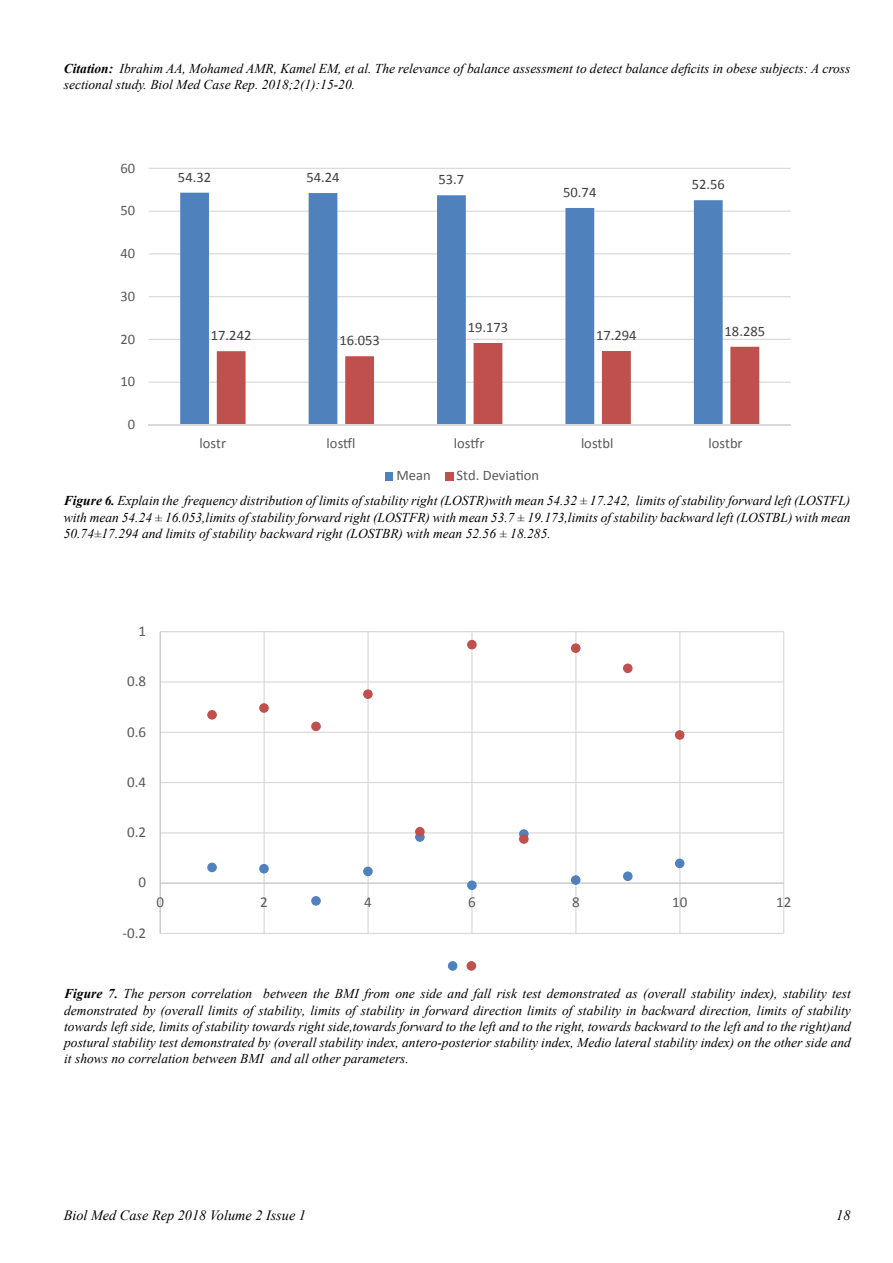
<style>
.page{position:relative;width:893px;height:1263px;background:#fff}
.page>*{position:absolute;margin:0;border:0;box-sizing:border-box;transform-origin:0 0}
.t1{font:15px "Calibri";color:#595959}
.t2{font:14.55px "Calibri";color:#595959}
.t3{font:14.55px "Calibri";color:#404040}
.t4{font:italic 14.25px "Times New Roman";color:#000}
.t5{font:italic 13.5px/16.2px "Times New Roman";color:#000;text-align:justify}
.s1{font-weight:700}
</style>
<div class="page">
<svg style="left:148px;top:168px;width:643px;height:313px"></svg>
<svg style="left:159px;top:631px;width:626px;height:340px"></svg>
<p class="t5" style="left:64px;top:60px;width:788px"><span class="s1">Citation:</span> Ibrahim AA, Mohamed AMR, Kamel EM, et al. The relevance of balance assessment to detect balance deficits in obese subjects: A cross sectional study. Biol Med Case Rep. 2018;2(1):15-20.</p>
<p class="t2" style="left:120px;top:158px;width:16px">60</p>
<p class="t2" style="left:120px;top:201px;width:16px">50</p>
<p class="t2" style="left:120px;top:244px;width:16px">40</p>
<p class="t2" style="left:120px;top:287px;width:16px">30</p>
<p class="t2" style="left:120px;top:329px;width:16px">20</p>
<p class="t2" style="left:120px;top:372px;width:16px">10</p>
<p class="t2" style="left:128px;top:415px;width:9px">0</p>
<p class="t3" style="left:178px;top:167px;width:35px">54.32</p>
<p class="t3" style="left:306px;top:168px;width:35px">54.24</p>
<p class="t3" style="left:438px;top:170px;width:27px">53.7</p>
<p class="t3" style="left:211px;top:326px;width:42px">17.242</p>
<p class="t3" style="left:339px;top:331px;width:42px">16.053</p>
<p class="t3" style="left:468px;top:318px;width:42px">19.173</p>
<p class="t3" style="left:563px;top:183px;width:35px">50.74</p>
<p class="t3" style="left:692px;top:175px;width:35px">52.56</p>
<p class="t3" style="left:596px;top:326px;width:42px">17.294</p>
<p class="t3" style="left:725px;top:322px;width:42px">18.285</p>
<p class="t2" style="left:200px;top:434px;width:28px">lostr</p>
<p class="t2" style="left:327px;top:434px;width:30px">lostfl</p>
<p class="t2" style="left:454px;top:434px;width:32px">lostfr</p>
<p class="t2" style="left:581px;top:434px;width:34px">lostbl</p>
<p class="t2" style="left:708px;top:434px;width:36px">lostbr</p>
<p class="t2" style="left:396px;top:466px;width:36px">Mean</p>
<p class="t2" style="left:457px;top:466px;width:84px">Std. Deviation</p>
<p class="t5" style="left:64px;top:492px;width:788px"><span class="s1">Figure 6.</span> Explain the frequency distribution of limits of stability right (LOSTR)with mean 54.32 ± 17.242, limits of stability forward left (LOSTFL) with mean 54.24 ± 16.053,limits of stability forward right (LOSTFR) with mean 53.7 ± 19.173,limits of stability backward left (LOSTBL) with mean 50.74±17.294 and limits of stability backward right (LOSTBR) with mean 52.56 ± 18.285.</p>
<p class="t1" style="left:139px;top:622px;width:9px">1</p>
<p class="t1" style="left:127px;top:672px;width:21px">0.8</p>
<p class="t1" style="left:127px;top:722px;width:21px">0.6</p>
<p class="t1" style="left:127px;top:772px;width:21px">0.4</p>
<p class="t1" style="left:127px;top:823px;width:21px">0.2</p>
<p class="t1" style="left:139px;top:873px;width:9px">0</p>
<p class="t1" style="left:123px;top:923px;width:25px">-0.2</p>
<p class="t1" style="left:156px;top:892px;width:9px">0</p>
<p class="t1" style="left:260px;top:892px;width:9px">2</p>
<p class="t1" style="left:364px;top:892px;width:9px">4</p>
<p class="t1" style="left:468px;top:892px;width:9px">6</p>
<p class="t1" style="left:572px;top:892px;width:9px">8</p>
<p class="t1" style="left:672px;top:892px;width:17px">10</p>
<p class="t1" style="left:776px;top:892px;width:17px">12</p>
<p class="t5" style="left:64px;top:985px;width:788px"><span class="s1">Figure 7.</span> The person correlation between the BMI from one side and fall risk test demonstrated as (overall stability index), stability test demonstrated by (overall limits of stability, limits of stability in forward direction limits of stability in backward direction, limits of stability towards left side, limits of stability towards right side,towards forward to the left and to the right, towards backward to the left and to the right)and postural stability test demonstrated by (overall stability index, antero-posterior stability index, Medio lateral stability index) on the other side and it shows no correlation between BMI and all other parameters.</p>
<p class="t4" style="left:64px;top:1206px;width:244px">Biol Med Case Rep 2018 Volume 2 Issue 1</p>
<p class="t4" style="left:836px;top:1206px;width:16px">18</p>
</div>
